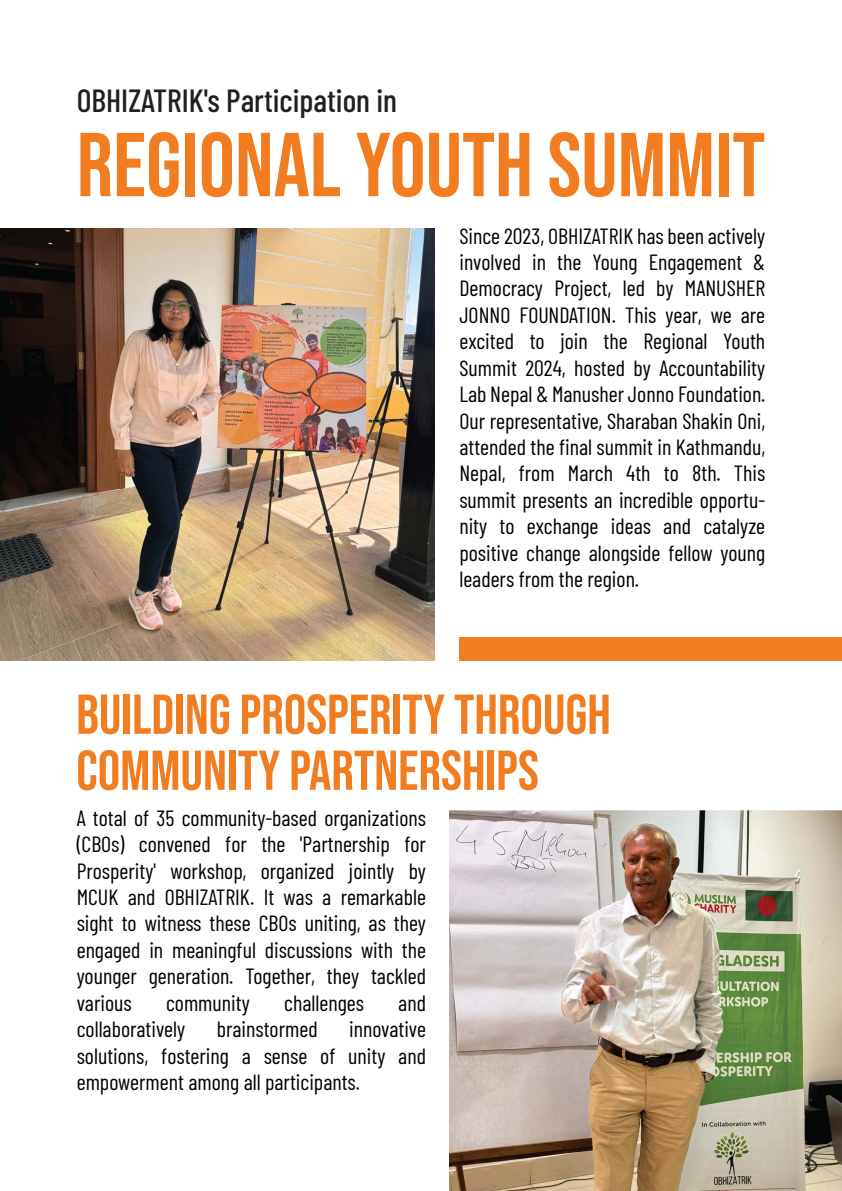
<style>
.page{position:relative;width:842px;height:1191px;background:#fff}
.page>*{position:absolute;margin:0;border:0;box-sizing:border-box;transform-origin:0 0}
.t1{font:90.4px "Bebas Neue";color:#f27d21}
.t2{font:56px/56px "Bebas Neue";color:#f27d21}
.t3{font:500 32px "Barlow Condensed";color:#231f20}
.t4{font:22px/26.4px "Barlow Condensed";color:#000;text-align:justify}
</style>
<div class="page">
<img style="left:449px;top:810px;width:393px;height:381px">
<img style="left:0;top:228px;width:434px;height:432px">
<div style="left:460px;top:637px;width:382px;height:23px;background:#f27d21"></div>
<h3 class="t3" style="left:77px;top:78px;width:322px">OBHIZATRIK's Participation in</h3>
<h1 class="t1" style="left:77px;top:114px;width:690px">REGIONAL YOUTH SUMMIT</h1>
<p class="t4" style="left:459px;top:221px;width:307px">Since 2023, OBHIZATRIK has been actively involved in the Young Engagement &amp; Democracy Project, led by MANUSHER JONNO FOUNDATION. This year, we are excited to join the Regional Youth Summit 2024, hosted by Accountability Lab Nepal &amp; Manusher Jonno Foundation.<br>Our representative, Sharaban Shakin Oni, attended the final summit in Kathmandu, Nepal, from March 4th to 8th. This summit presents an incredible opportu&shy;nity to exchange ideas and catalyze positive change alongside fellow young leaders from the region.</p>
<h2 class="t2" style="left:76px;top:686px;width:536px">BUILDING PROSPERITY THROUGH<br>COMMUNITY PARTNERSHIPS</h2>
<p class="t4" style="left:77px;top:803px;width:351px">A total of 35 community-based organizations (CBOs) convened for the 'Partnership for Prosperity' workshop, organized jointly by MCUK and OBHIZATRIK. It was a remarkable sight to witness these CBOs uniting, as they engaged in meaningful discussions with the younger generation. Together, they tackled various</p>
<p class="t4" style="left:166px;top:988px;width:85px">community</p>
<p class="t4" style="left:284px;top:988px;width:81px">challenges</p>
<p class="t4" style="left:398px;top:988px;width:29px">and</p>
<p class="t4" style="left:77px;top:1014px;width:110px">collaboratively</p>
<p class="t4" style="left:217px;top:1014px;width:102px">brainstormed</p>
<p class="t4" style="left:77px;top:1014px;width:351px;text-indent:272px">innovative solutions, fostering a sense of unity and empowerment among all participants.</p>
</div>
